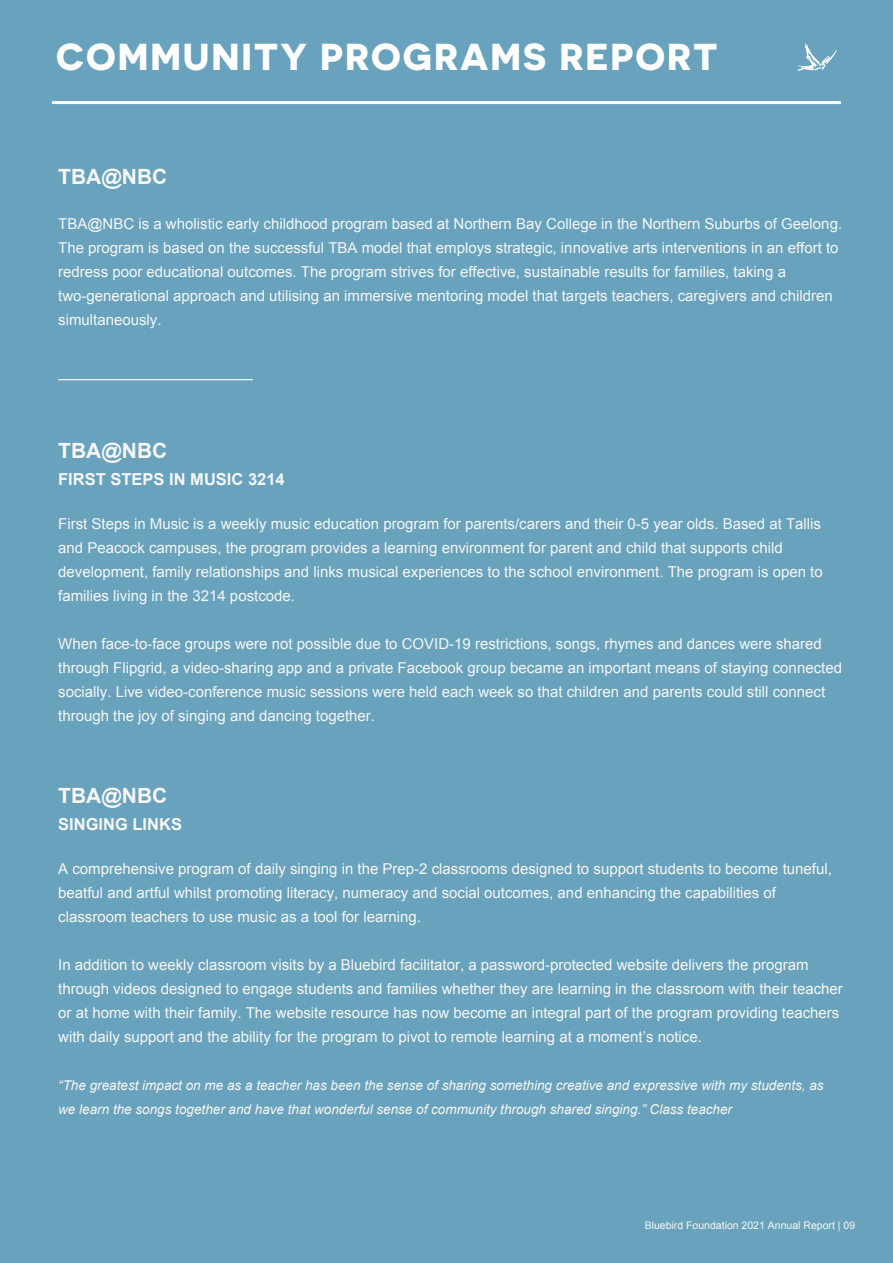
<style>
.page{position:relative;width:893px;height:1263px;background:#68a2bc}
.page>*{position:absolute;margin:0;border:0;box-sizing:border-box;transform-origin:0 0}
.t1{font:700 37.5px "Novecentosanswide";letter-spacing:.05em;color:#fff}
.t2{font:700 21px "Arial";color:#f7f7f6}
.t3{font:700 16.5px "Arial";color:#f7f7f6}
.t4{font:15px/24px "Arial";color:#f7f7f6}
.t5{font:italic 13.5px/24px "Arial";color:#f7f7f6}
.t6{font:10.5px "Arial";color:#f7f7f6}
</style>
<div class="page">
<hr style="left:58px;top:379px;width:195px;height:1px;background:#fff">
<svg style="left:52px;top:101px;width:789px;height:3px;background:#fafcfd"></svg>
<svg style="left:797px;top:44px;width:40px;height:27px"></svg>
<h1 class="t1" style="left:56px;top:34px;width:663px">COMMUNITY PROGRAMS REPORT</h1>
<h2 class="t2" style="left:58px;top:163px;width:111px">TBA@NBC</h2>
<p class="t4" style="left:58px;top:211px;width:785px">TBA@NBC is a wholistic early childhood program based at Northern Bay College in the Northern Suburbs of Geelong.<br>The program is based on the successful TBA model that employs strategic, innovative arts interventions in an effort to redress poor educational outcomes. The program strives for effective, sustainable results for families, taking a two-generational approach and utilising an immersive mentoring model that targets teachers, caregivers and children simultaneously.</p>
<h2 class="t2" style="left:58px;top:437px;width:111px">TBA@NBC</h2>
<p class="t3" style="left:58px;top:468px;width:228px">FIRST STEPS IN MUSIC 3214</p>
<p class="t4" style="left:58px;top:512px;width:766px">First Steps in Music is a weekly music education program for parents/carers and their 0-5 year olds. Based at Tallis and Peacock campuses, the program provides a learning environment for parent and child that supports child development, family relationships and links musical experiences to the school environment. The program is open to families living in the 3214 postcode.</p>
<p class="t4" style="left:58px;top:632px;width:785px">When face-to-face groups were not possible due to COVID-19 restrictions, songs, rhymes and dances were shared through Flipgrid, a video-sharing app and a private Facebook group became an important means of staying connected socially. Live video-conference music sessions were held each week so that children and parents could still connect through the joy of singing and dancing together.</p>
<h2 class="t2" style="left:58px;top:782px;width:111px">TBA@NBC</h2>
<p class="t3" style="left:58px;top:813px;width:125px">SINGING LINKS</p>
<p class="t4" style="left:58px;top:856px;width:775px">A comprehensive program of daily singing in the Prep-2 classrooms designed to support students to become tuneful, beatful and artful whilst promoting literacy, numeracy and social outcomes, and enhancing the capabilities of classroom teachers to use music as a tool for learning.</p>
<p class="t4" style="left:58px;top:952px;width:786px">In addition to weekly classroom visits by a Bluebird facilitator, a password-protected website delivers the program through videos designed to engage students and families whether they are learning in the classroom with their teacher or at home with their family. The website resource has now become an integral part of the program providing teachers with daily support and the ability for the program to pivot to remote learning at a moment’s notice.</p>
<p class="t5" style="left:58px;top:1073px;width:767px">“The greatest impact on me as a teacher has been the sense of sharing something creative and expressive with my students, as we learn the songs together and have that wonderful sense of community through shared singing.” Class teacher</p>
<p class="t6" style="left:645px;top:1218px;width:212px">Bluebird Foundation 2021 Annual Report | 09</p>
</div>
